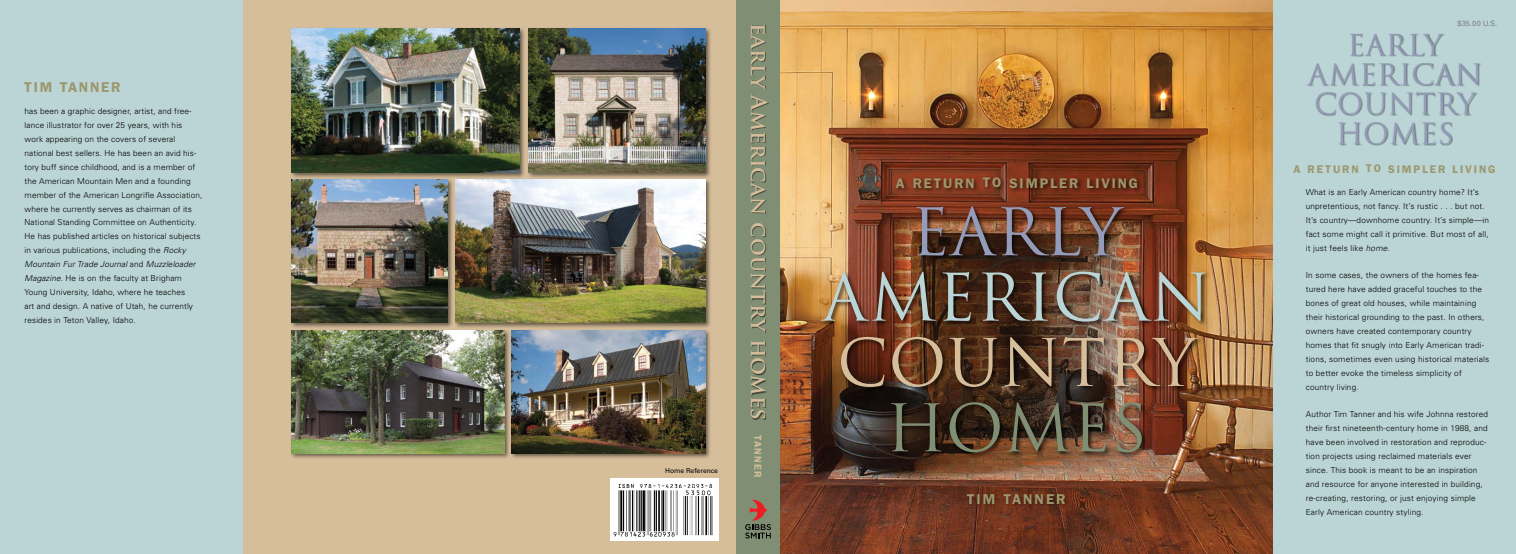
<style>
.page{position:relative;width:1516px;height:554px;background:#fff}
.page>*{position:absolute;margin:0;border:0;box-sizing:border-box;transform-origin:0 0}
.t1{font:63.75px "Trajan";letter-spacing:.01em;color:#bbd4d5}
.t2{font:63.75px "Trajan";letter-spacing:.01em;color:#d7be9b}
.t3{font:63.75px "Trajan";letter-spacing:.01em;color:#949cb9}
.t4{font:63.75px "Trajan";letter-spacing:.005em;color:#808e74}
.t5{font:28.65px/29.4px "Trajan";letter-spacing:.01em;color:#949cb9;text-align:center}
.t6{font:700 21.67px "Trajan Pro";letter-spacing:.01em;color:#d7be9b}
.t7{font:600 14.25px "Franklin Gothic";letter-spacing:.13em;color:#9c976c}
.t8{font:600 13.88px "Franklin Gothic";letter-spacing:.14em;color:#9c976c}
.t9{font:600 11.1px "Franklin Gothic";letter-spacing:.17em;color:#9c976c}
.t10{font:600 9.9px "Franklin Gothic";letter-spacing:.12em;color:#d7be9b}
.t11{font:300 8.25px/13.9px "Univers";letter-spacing:.02em;color:#000}
.t12{font:7.5px "Univers";color:#808285}
.t13{font:6.75px "Univers";color:#000}
.s1{font-style:italic}
</style>
<div class="page">
<div style="left:0;top:0;width:247px;height:554px;background:#bbd4d5"></div>
<div style="left:732px;top:0;width:53px;height:554px;background:#808e74"></div>
<div style="left:243px;top:0;width:493px;height:554px;background:#d7be9b"></div>
<div style="left:1270px;top:0;width:246px;height:554px;background:#bbd4d5"></div>
<svg style="left:745px;top:499px;width:26px;height:39px"></svg>
<div style="left:610px;top:478px;width:108px;height:62px;background:#fff"></div>
<img style="left:613px;top:484px;width:100px;height:53px">
<img style="left:780px;top:0;width:493px;height:554px">
<div style="left:894px;top:175px;width:249px;height:19px;background:#000;opacity:.65"></div>
<div style="left:964px;top:491px;width:106px;height:18px;background:#000;opacity:.45"></div>
<div style="left:820px;top:205px;width:392px;height:253px;background:#000;opacity:.75"></div>
<div style="left:1307px;top:34px;width:174px;height:112px;background:#000;opacity:.4"></div>
<div style="left:751px;top:24px;width:18px;height:395px;background:#000;opacity:.5"></div>
<div style="left:526px;top:27px;width:186px;height:151px;background:#000;opacity:.55"></div>
<img style="left:528px;top:28px;width:177px;height:144px">
<div style="left:454px;top:177px;width:257px;height:152px;background:#000;opacity:.55"></div>
<img style="left:456px;top:179px;width:249px;height:144px">
<div style="left:290px;top:27px;width:235px;height:151px;background:#000;opacity:.55"></div>
<img style="left:291px;top:28px;width:228px;height:144px">
<div style="left:290px;top:177px;width:164px;height:152px;background:#000;opacity:.55"></div>
<img style="left:291px;top:179px;width:157px;height:144px">
<div style="left:290px;top:329px;width:221px;height:130px;background:#000;opacity:.55"></div>
<img style="left:291px;top:331px;width:214px;height:122px">
<div style="left:510px;top:329px;width:201px;height:130px;background:#000;opacity:.55"></div>
<img style="left:512px;top:331px;width:193px;height:122px">
<h3 class="t7" style="left:24px;top:78px;width:98px">TIM TANNER</h3>
<p class="t11" style="left:25px;top:104px;width:179px">has been a graphic designer, artist, and free&shy;lance illustrator for over 25 years, with his work appearing on the covers of several national best sellers. He has been an avid his&shy;tory buff since childhood, and is a member of the American Mountain Men and a founding member of the American Longrifle Association, where he currently serves as chairman of its National Standing Committee on Authenticity.<br>He has published articles on historical subjects in various publications, including the <span class="s1">Rocky Mountain Fur Trade Journal</span> and <span class="s1">Muzzleloader Magazine.</span> He is on the faculty at Brigham Young University, Idaho, where he teaches<br>art and design. A native of Utah, he currently resides in Teton Valley, Idaho.</p>
<p class="t13" style="left:665px;top:467px;width:54px">Home Reference</p>
<h3 class="t6" style="left:772px;top:23px;width:399px;rotate:90deg">early American country homes</h3>
<p class="t10" style="left:764px;top:435px;width:44px;rotate:90deg">TANNER</p>
<h3 class="t8" style="left:896px;top:175px;width:244px">A RETURN TO SIMPLER LIVING</h3>
<h1 class="t3" style="left:911px;top:193px;width:213px">EARLY</h1>
<h1 class="t1" style="left:822px;top:259px;width:389px">AMERICAN</h1>
<h1 class="t2" style="left:837px;top:324px;width:360px">COUNTRY</h1>
<h1 class="t4" style="left:885px;top:389px;width:264px">HOMES</h1>
<h3 class="t7" style="left:967px;top:490px;width:100px">TIM TANNER</h3>
<p class="t12" style="left:1457px;top:19px;width:41px">$35.00 U.S.</p>
<h2 class="t5" style="left:1307px;top:31px;width:176px">EARLY<br>AMERICAN<br>COUNTRY<br>HOMES</h2>
<h3 class="t9" style="left:1293px;top:162px;width:204px">A RETURN TO SIMPLER LIVING</h3>
<p class="t11" style="left:1306px;top:185px;width:185px">What is an Early American country home? It’s unpretentious, not fancy. It’s rustic . . . but not.<br>It’s country—downhome country. It’s simple—in fact some might call it primitive. But most of all, it just feels like <span class="s1">home.</span></p>
<p class="t11" style="left:1306px;top:268px;width:185px">In some cases, the owners of the homes fea&shy;tured here have added graceful touches to the bones of great old houses, while maintaining their historical grounding to the past. In others, owners have created contemporary country homes that fit snugly into Early American tradi&shy;tions, sometimes even using historical materials to better evoke the timeless simplicity of country living.</p>
<p class="t11" style="left:1306px;top:407px;width:184px">Author Tim Tanner and his wife Johnna restored their first nineteenth-century home in 1988, and have been involved in restoration and reproduc&shy;tion projects using reclaimed materials ever since. This book is meant to be an inspiration and resource for anyone interested in building, re-creating, restoring, or just enjoying simple Early American country styling.</p>
</div>
